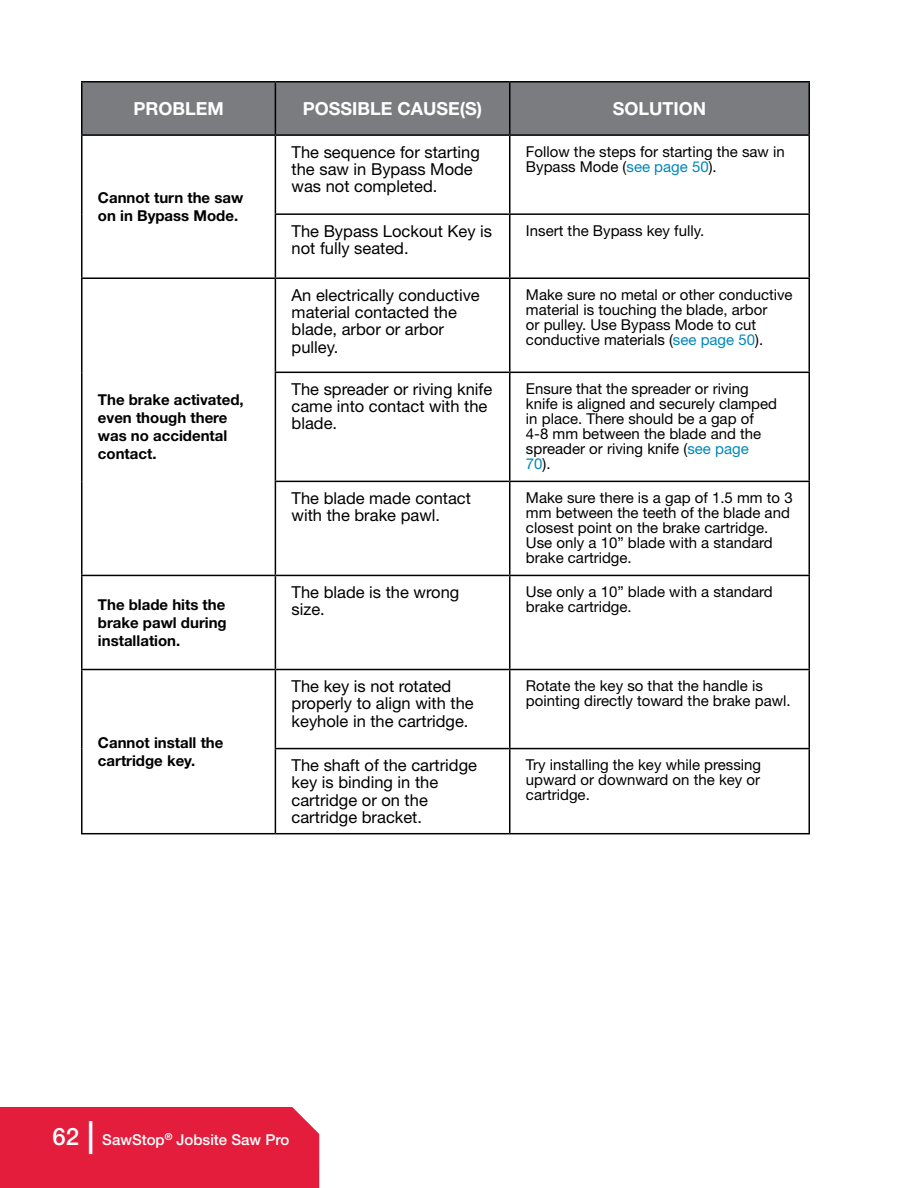
<style>
.page{position:relative;width:918px;height:1188px;background:#fff}
.page>*{position:absolute;margin:0;border:0;box-sizing:border-box;transform-origin:0 0}
.t1{font:700 18px "Helvetica Neue LT Std";color:#fff}
.t2{font:16.5px/17.2px "Helvetica Neue LT Std";color:#000}
.t3{font:15px/15px "Helvetica Neue LT Std";color:#000}
.t4{font:700 15px/18px "Helvetica Neue LT Std";color:#000}
.t5{font:500 15px "Helvetica Neue LT Std";color:#fff}
.s1{color:#08b}
.s2{font-size:24px}
.s3{font-size:33px}
</style>
<div class="page">
<div style="left:82px;top:82px;width:726px;height:52px;background:#7b7c7f"></div>
<hr style="left:81px;top:81px;width:194px;height:1px;background:#000">
<hr style="left:81px;top:82px;width:1px;height:52px;background:#000">
<hr style="left:275px;top:81px;width:235px;height:1px;background:#000">
<hr style="left:275px;top:82px;width:1px;height:52px;background:#000">
<hr style="left:510px;top:81px;width:300px;height:1px;background:#000">
<hr style="left:509px;top:82px;width:2px;height:52px;background:#000">
<hr style="left:808px;top:82px;width:2px;height:52px;background:#000">
<hr style="left:81px;top:134px;width:194px;height:2px;background:#000">
<hr style="left:81px;top:136px;width:1px;height:78px;background:#000">
<hr style="left:275px;top:134px;width:235px;height:2px;background:#000">
<hr style="left:275px;top:136px;width:1px;height:77px;background:#000">
<hr style="left:510px;top:134px;width:300px;height:2px;background:#000">
<hr style="left:509px;top:136px;width:2px;height:77px;background:#000">
<hr style="left:808px;top:136px;width:2px;height:77px;background:#000">
<hr style="left:81px;top:214px;width:1px;height:63px;background:#000">
<hr style="left:275px;top:213px;width:235px;height:2px;background:#000">
<hr style="left:275px;top:215px;width:1px;height:62px;background:#000">
<hr style="left:510px;top:213px;width:300px;height:2px;background:#000">
<hr style="left:509px;top:215px;width:2px;height:62px;background:#000">
<hr style="left:808px;top:215px;width:2px;height:62px;background:#000">
<hr style="left:81px;top:277px;width:194px;height:2px;background:#000">
<hr style="left:81px;top:279px;width:1px;height:93px;background:#000">
<hr style="left:275px;top:277px;width:235px;height:2px;background:#000">
<hr style="left:275px;top:279px;width:1px;height:93px;background:#000">
<hr style="left:510px;top:277px;width:300px;height:2px;background:#000">
<hr style="left:509px;top:279px;width:2px;height:93px;background:#000">
<hr style="left:808px;top:279px;width:2px;height:93px;background:#000">
<hr style="left:81px;top:372px;width:1px;height:109px;background:#000">
<hr style="left:275px;top:372px;width:235px;height:1px;background:#000">
<hr style="left:275px;top:373px;width:1px;height:108px;background:#000">
<hr style="left:510px;top:372px;width:300px;height:1px;background:#000">
<hr style="left:509px;top:373px;width:2px;height:108px;background:#000">
<hr style="left:808px;top:373px;width:2px;height:108px;background:#000">
<hr style="left:81px;top:481px;width:1px;height:94px;background:#000">
<hr style="left:275px;top:481px;width:235px;height:1px;background:#000">
<hr style="left:275px;top:482px;width:1px;height:93px;background:#000">
<hr style="left:510px;top:481px;width:300px;height:1px;background:#000">
<hr style="left:509px;top:482px;width:2px;height:93px;background:#000">
<hr style="left:808px;top:482px;width:2px;height:93px;background:#000">
<hr style="left:81px;top:575px;width:194px;height:1px;background:#000">
<hr style="left:81px;top:576px;width:1px;height:93px;background:#000">
<hr style="left:275px;top:575px;width:235px;height:1px;background:#000">
<hr style="left:275px;top:576px;width:1px;height:93px;background:#000">
<hr style="left:510px;top:575px;width:300px;height:1px;background:#000">
<hr style="left:509px;top:576px;width:2px;height:93px;background:#000">
<hr style="left:808px;top:576px;width:2px;height:93px;background:#000">
<hr style="left:81px;top:669px;width:194px;height:1px;background:#000">
<hr style="left:81px;top:670px;width:1px;height:79px;background:#000">
<hr style="left:275px;top:669px;width:235px;height:1px;background:#000">
<hr style="left:275px;top:670px;width:1px;height:78px;background:#000">
<hr style="left:510px;top:669px;width:300px;height:1px;background:#000">
<hr style="left:509px;top:670px;width:2px;height:78px;background:#000">
<hr style="left:808px;top:670px;width:2px;height:78px;background:#000">
<hr style="left:81px;top:749px;width:1px;height:84px;background:#000">
<hr style="left:275px;top:748px;width:235px;height:1px;background:#000">
<hr style="left:275px;top:749px;width:1px;height:84px;background:#000">
<hr style="left:510px;top:748px;width:300px;height:1px;background:#000">
<hr style="left:509px;top:749px;width:2px;height:84px;background:#000">
<hr style="left:808px;top:749px;width:2px;height:84px;background:#000">
<hr style="left:81px;top:833px;width:194px;height:1px;background:#000">
<hr style="left:275px;top:833px;width:235px;height:1px;background:#000">
<hr style="left:510px;top:833px;width:300px;height:1px;background:#000">
<div style="left:0;top:1107px;width:319px;height:81px;background:#e31d3b"></div>
<p class="t1" style="left:133px;top:97px;width:92px">PROBLEM</p>
<p class="t1" style="left:303px;top:97px;width:181px">POSSIBLE CAUSE(S)</p>
<p class="t1" style="left:613px;top:97px;width:95px">SOLUTION</p>
<p class="t4" style="left:98px;top:188px;width:147px">Cannot turn the saw on in Bypass Mode.</p>
<p class="t4" style="left:98px;top:391px;width:147px">The brake activated, even though there was no accidental contact.</p>
<p class="t4" style="left:98px;top:595px;width:130px;text-align:justify">The blade hits the brake pawl during installation.</p>
<p class="t4" style="left:98px;top:733px;width:127px">Cannot install the cartridge key.</p>
<p class="t2" style="left:292px;top:143px;width:190px">The sequence for starting the saw in Bypass Mode was not completed.</p>
<p class="t3" style="left:526px;top:144px;width:260px">Follow the steps for starting the saw in<br>Bypass Mode (<span class="s1">see page 50</span>).</p>
<p class="t2" style="left:292px;top:222px;width:202px">The Bypass Lockout Key is not fully seated.</p>
<p class="t3" style="left:526px;top:223px;width:180px">Insert the Bypass key fully.</p>
<p class="t2" style="left:292px;top:286px;width:190px">An electrically conductive material contacted the blade, arbor or arbor pulley.</p>
<p class="t3" style="left:526px;top:287px;width:268px">Make sure no metal or other conductive material is touching the blade, arbor<br>or pulley. Use Bypass Mode to cut conductive materials (<span class="s1">see page 50</span>).</p>
<p class="t2" style="left:292px;top:380px;width:202px">The spreader or riving knife came into contact with the blade.</p>
<p class="t3" style="left:526px;top:381px;width:253px">Ensure that the spreader or riving knife is aligned and securely clamped in place. There should be a gap of<br>4-8 mm between the blade and the spreader or riving knife (<span class="s1">see page<br>70</span>).</p>
<p class="t2" style="left:292px;top:489px;width:181px">The blade made contact with the brake pawl.</p>
<p class="t3" style="left:526px;top:490px;width:268px">Make sure there is a gap of 1.5 mm to 3 mm between the teeth of the blade and closest point on the brake cartridge.<br>Use only a 10” blade with a standard brake cartridge.</p>
<p class="t2" style="left:292px;top:583px;width:169px">The blade is the wrong size.</p>
<p class="t3" style="left:526px;top:584px;width:248px">Use only a 10” blade with a standard brake cartridge.</p>
<p class="t2" style="left:292px;top:677px;width:184px">The key is not rotated properly to align with the keyhole in the cartridge.</p>
<p class="t3" style="left:526px;top:678px;width:266px">Rotate the key so that the handle is pointing directly toward the brake pawl.</p>
<p class="t2" style="left:292px;top:756px;width:187px">The shaft of the cartridge key is binding in the cartridge or on the cartridge bracket.</p>
<p class="t3" style="left:526px;top:757px;width:237px;text-align:justify">Try installing the key while pressing upward or downward on the key or cartridge.</p>
<p class="t5" style="left:52px;top:1131px;width:238px"><span class="s2">62</span> <span class="s3">|</span> SawStop<sup>®</sup> Jobsite Saw Pro</p>
</div>
